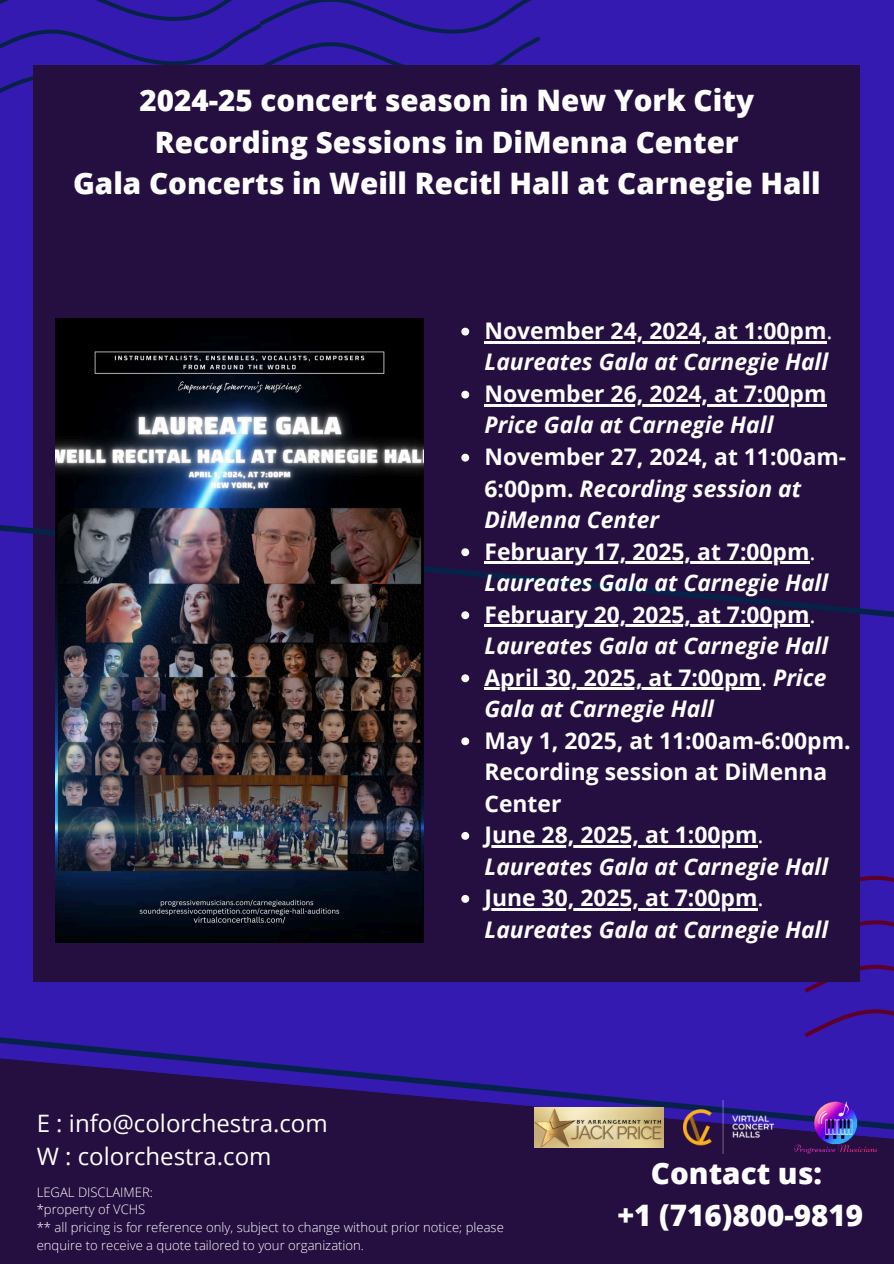
<style>
.page{position:relative;width:894px;height:1264px;background:#fff}
.page>*{position:absolute;margin:0;border:0;box-sizing:border-box;transform-origin:0 0}
.t1{font:800 29.55px/41.2px "Open Sans";color:#fff;text-align:center}
.t2{font:24px/32.7px "Open Sans";color:#fff}
.t3{font:italic 700 22.8px/31.5px "Open Sans";color:#fff}
.t4{font:700 22.8px/31.5px "Open Sans";color:#fff}
.t5{font:300 13.05px/17.7px "Open Sans";color:#fff}
.s1{font-style:normal}
.s2{font-weight:400;font-style:normal}
.s3{font-style:italic}
</style>
<div class="page">
<div style="left:0;top:0;width:893px;height:1263px;background:#351ab1"></div>
<div style="left:0;top:1142px;width:893px;height:121px;background:#250e40"></div>
<svg style="left:0;top:1037px;width:893px;height:105px"></svg>
<svg style="left:804px;top:870px;width:89px;height:176px"></svg>
<svg style="left:0;top:0;width:540px;height:111px"></svg>
<div style="left:34px;top:65px;width:825px;height:916px;background:#250e40"></div>
<svg style="left:0;top:517px;width:893px;height:119px"></svg>
<img style="left:56px;top:318px;width:367px;height:624px">
<svg style="left:461px;top:328px;width:8px;height:7px"></svg>
<hr style="left:484px;top:341px;width:342px;height:2px;background:#fff">
<svg style="left:461px;top:391px;width:8px;height:7px"></svg>
<hr style="left:484px;top:404px;width:342px;height:2px;background:#fff">
<svg style="left:461px;top:454px;width:8px;height:7px"></svg>
<svg style="left:461px;top:548px;width:8px;height:8px"></svg>
<hr style="left:484px;top:562px;width:325px;height:2px;background:#fff">
<svg style="left:461px;top:611px;width:8px;height:8px"></svg>
<hr style="left:484px;top:625px;width:325px;height:2px;background:#fff">
<svg style="left:461px;top:674px;width:8px;height:8px"></svg>
<hr style="left:484px;top:688px;width:276px;height:2px;background:#fff">
<svg style="left:461px;top:737px;width:8px;height:8px"></svg>
<svg style="left:461px;top:832px;width:8px;height:7px"></svg>
<hr style="left:484px;top:845px;width:273px;height:2px;background:#fff">
<svg style="left:461px;top:895px;width:8px;height:7px"></svg>
<hr style="left:484px;top:908px;width:273px;height:2px;background:#fff">
<img style="left:534px;top:1107px;width:129px;height:40px">
<img style="left:683px;top:1100px;width:90px;height:53px">
<img style="left:794px;top:1100px;width:82px;height:55px">
<p class="t1" style="left:73px;top:79px;width:748px">2024-25 concert season in New York City<br>Recording Sessions in DiMenna Center<br>Gala Concerts in Weill Recitl Hall at Carnegie Hall</p>
<p class="t3" style="left:484px;top:314px;width:349px"><span class="s1">November 24, 2024, at 1:00pm</span><span class="s2">.<br></span>Laureates Gala at Carnegie Hall</p>
<p class="t4" style="left:484px;top:377px;width:343px">November 26, 2024, at 7:00pm<br><span class="s3">Price Gala at Carnegie Hall</span></p>
<p class="t4" style="left:484px;top:440px;width:363px">November 27, 2024, at 11:00am-<br>6:00pm. <span class="s3">Recording session at<br>DiMenna Center</span></p>
<p class="t3" style="left:484px;top:535px;width:345px"><span class="s1">February 17, 2025, at 7:00pm</span><span class="s2">.<br></span>Laureates Gala at Carnegie Hall</p>
<p class="t3" style="left:484px;top:598px;width:345px"><span class="s1">February 20, 2025, at 7:00pm</span><span class="s2">.<br></span>Laureates Gala at Carnegie Hall</p>
<p class="t3" style="left:484px;top:661px;width:343px"><span class="s1">April 30, 2025, at 7:00pm</span><span class="s2">.</span> Price<br>Gala at Carnegie Hall</p>
<p class="t4" style="left:484px;top:724px;width:367px">May 1, 2025, at 11:00am-6:00pm.<br>Recording session at DiMenna<br>Center</p>
<h2 class="t3" style="left:484px;top:818px;width:345px"><span class="s1">June 28, 2025, at 1:00pm</span><span class="s2">.<br></span>Laureates Gala at Carnegie Hall</h2>
<p class="t3" style="left:484px;top:881px;width:345px"><span class="s1">June 30, 2025, at 7:00pm</span><span class="s2">.<br></span>Laureates Gala at Carnegie Hall</p>
<p class="t2" style="left:37px;top:1106px;width:292px">E : info@colorchestra.com<br>W : colorchestra.com</p>
<h1 class="t5" style="left:37px;top:1182px;width:118px">LEGAL DISCLAIMER:</h1>
<p class="t5" style="left:37px;top:1200px;width:110px">*property of VCHS</p>
<p class="t5" style="left:37px;top:1217px;width:468px">** all pricing is for reference only, subject to change without prior notice; please enquire to receive a quote tailored to your organization.</p>
<p class="t1" style="left:617px;top:1152px;width:247px">Contact us:<br>+1 (716)800-9819</p>
</div>
